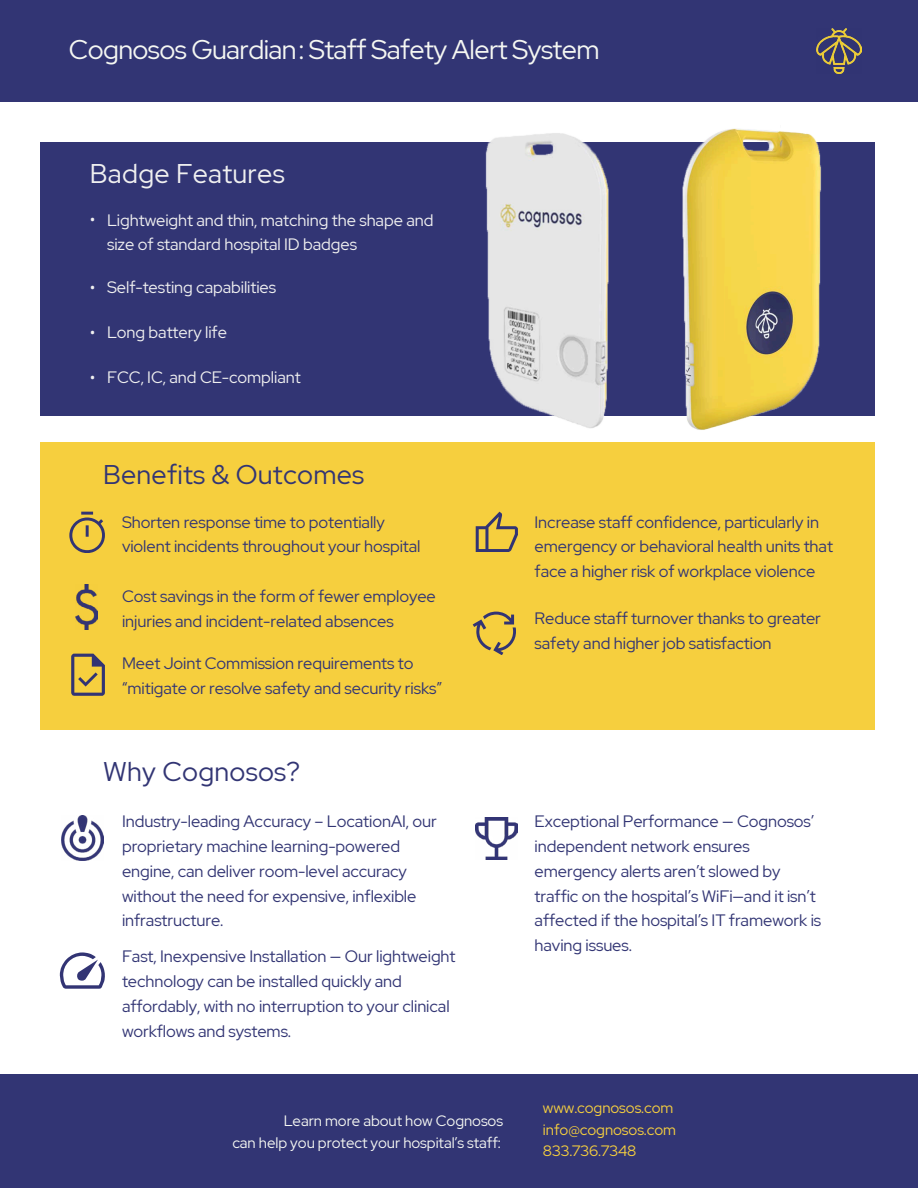
<style>
.page{position:relative;width:918px;height:1188px;background:#fff}
.page>*{position:absolute;margin:0;border:0;box-sizing:border-box;transform-origin:0 0}
.t1{font:27px "Red Hat Display";letter-spacing:-.02em;color:#f5f7f2}
.t2{font:27px "Red Hat Display";letter-spacing:.01em;color:#323574}
.t3{font:27px "Red Hat Display";letter-spacing:.01em;color:#f0f0f0}
.t4{font:16.5px/24.8px "Red Hat Display";letter-spacing:-.005em;color:#323574}
.t5{font:16.5px/24.8px "Red Hat Display";letter-spacing:-.005em;color:#f0f0f0}
.t6{font:15px "Red Hat Display";letter-spacing:-.005em;color:#f5f7f2}
.t7{font:15px "Red Hat Display";letter-spacing:-.005em;color:#f6cf3e}
.t8{font:15px "Open Sans";color:#f0f0f0}
</style>
<div class="page">
<div style="left:0;top:0;width:918px;height:102px;background:#323574"></div>
<img style="left:817px;top:28px;width:45px;height:45px">
<div style="left:0;top:1075px;width:918px;height:113px;background:#323574"></div>
<img style="left:62px;top:816px;width:41px;height:45px">
<img style="left:475px;top:817px;width:43px;height:43px">
<svg style="left:60px;top:952px;width:45px;height:37px"></svg>
<div style="left:41px;top:142px;width:833px;height:273px;background:#323574"></div>
<div style="left:41px;top:442px;width:833px;height:287px;background:#f6cf3e"></div>
<img style="left:473px;top:133px;width:167px;height:295px">
<img style="left:660px;top:128px;width:180px;height:302px">
<img style="left:75px;top:585px;width:23px;height:45px">
<svg style="left:69px;top:512px;width:36px;height:41px"></svg>
<svg style="left:71px;top:654px;width:34px;height:42px"></svg>
<svg style="left:473px;top:612px;width:43px;height:43px"></svg>
<svg style="left:476px;top:512px;width:42px;height:40px"></svg>
<p class="t1" style="left:69px;top:32px;width:532px">Cognosos Guardian: Staff Safety Alert System</p>
<p class="t3" style="left:90px;top:156px;width:196px">Badge Features</p>
<p class="t8" style="left:90px;top:209px;width:7px">•</p>
<p class="t5" style="left:107px;top:207px;width:328px">Lightweight and thin, matching the shape and size of standard hospital ID badges</p>
<h1 class="t5" style="left:107px;top:275px;width:171px">Self-testing capabilities</h1>
<p class="t5" style="left:107px;top:320px;width:121px">Long battery life</p>
<p class="t5" style="left:107px;top:365px;width:195px">FCC, IC, and CE-compliant</p>
<p class="t8" style="left:90px;top:276px;width:7px">•</p>
<p class="t8" style="left:90px;top:321px;width:7px">•</p>
<p class="t8" style="left:90px;top:366px;width:7px">•</p>
<p class="t2" style="left:103px;top:457px;width:263px">Benefits &amp; Outcomes</p>
<p class="t4" style="left:122px;top:509px;width:300px">Shorten response time to potentially violent incidents throughout your hospital</p>
<p class="t4" style="left:122px;top:584px;width:315px">Cost savings in the form of fewer employee injuries and incident-related absences</p>
<p class="t4" style="left:122px;top:651px;width:321px">Meet Joint Commission requirements to “mitigate or resolve safety and security risks”</p>
<p class="t2" style="left:103px;top:754px;width:199px">Why Cognosos?</p>
<p class="t4" style="left:122px;top:809px;width:316px">Industry-leading Accuracy – LocationAI, our proprietary machine learning-powered engine, can deliver room-level accuracy without the need for expensive, inflexible infrastructure.</p>
<h1 class="t4" style="left:122px;top:944px;width:335px">Fast, Inexpensive Installation — Our lightweight technology can be installed quickly and affordably, with no interruption to your clinical workflows and systems.</h1>
<p class="t6" style="left:284px;top:1110px;width:221px">Learn more about how Cognosos</p>
<p class="t6" style="left:232px;top:1133px;width:270px">can help you protect your hospital’s staff:</p>
<p class="t4" style="left:535px;top:509px;width:300px">Increase staff confidence, particularly in emergency or behavioral health units that face a higher risk of workplace violence</p>
<p class="t4" style="left:535px;top:606px;width:288px">Reduce staff turnover thanks to greater safety and higher job satisfaction</p>
<p class="t4" style="left:535px;top:809px;width:288px">Exceptional Performance — Cognosos’ independent network ensures emergency alerts aren’t slowed by traffic on the hospital’s WiFi—and it isn’t affected if the hospital’s IT framework is having issues.</p>
<p class="t7" style="left:543px;top:1098px;width:132px">www.cognosos.com</p>
<p class="t7" style="left:543px;top:1119px;width:135px">info@cognosos.com</p>
<p class="t7" style="left:543px;top:1141px;width:95px">833.736.7348</p>
</div>
